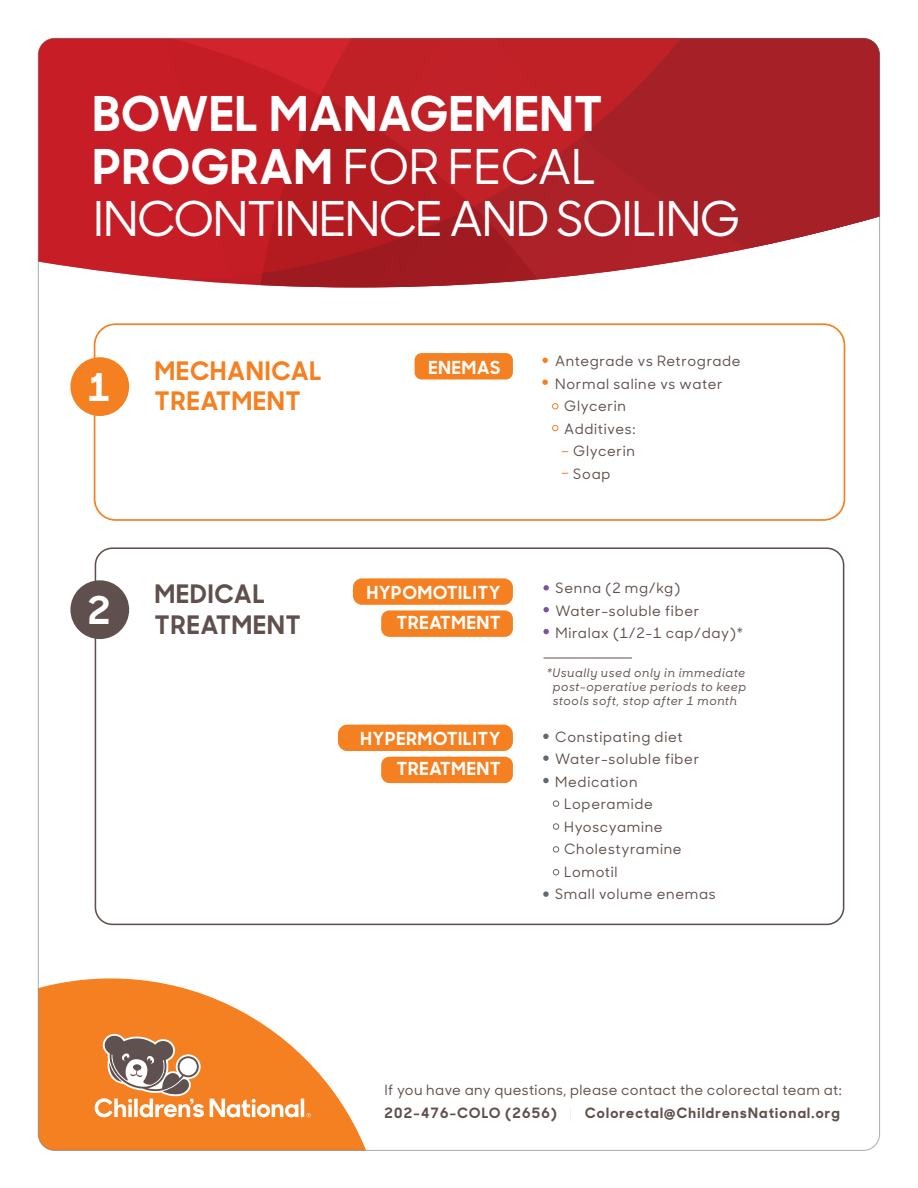
<style>
.page{position:relative;width:918px;height:1188px;background:#fff}
.page>*{position:absolute;margin:0;border:0;box-sizing:border-box;transform-origin:0 0}
.t1{font:500 48px/52.5px "Sharp Sans Display No 1";letter-spacing:-.03em;color:#fff}
.t2{font:700 38.25px "Sharp Sans Display No 1";color:#fff}
.t3{font:700 25.5px/30.6px "Sharp Sans Display No 1";letter-spacing:.045em;color:#f58021}
.t4{font:700 25.5px/30.6px "Sharp Sans Display No 1";letter-spacing:.045em;color:#60504d}
.t5{font:700 18px/30.6px "Sharp Sans Display No 1";letter-spacing:.05em;color:#fff;text-align:right}
.t6{font:500 14.25px/22.5px "Sharp Sans Display No 1";letter-spacing:.05em;color:#60504d}
.t7{font:500 14.25px/22.5px "Sharp Sans Display No 1";letter-spacing:.03em;color:#60504d}
.t8{font:italic 500 12px/14.4px "Sharp Sans Display No 1";letter-spacing:.05em;color:#60504d;text-align:center}
.s1{font-weight:700}
.s2{font-weight:100}
</style>
<div class="page">
<div style="left:94px;top:323px;width:751px;height:198px;border:2px solid #f58021;border-radius:21px"></div>
<div style="left:70px;top:357px;width:59px;height:59px;background:#f58021;border-radius:50%"></div>
<div style="left:415px;top:353px;width:98px;height:27px;background:#f58021;border-radius:7px"></div>
<svg style="left:542px;top:358px;width:6px;height:5px"></svg>
<svg style="left:542px;top:379px;width:6px;height:6px"></svg>
<svg style="left:552px;top:403px;width:6px;height:6px"></svg>
<svg style="left:552px;top:425px;width:6px;height:6px"></svg>
<div style="left:95px;top:547px;width:749px;height:378px;border:2px solid #60504d;border-radius:17px"></div>
<div style="left:70px;top:580px;width:59px;height:59px;background:#60504d;border-radius:50%"></div>
<div style="left:338px;top:725px;width:175px;height:26px;background:#f58021;border-radius:9px"></div>
<div style="left:381px;top:757px;width:132px;height:26px;background:#f58021;border-radius:8px"></div>
<svg style="left:543px;top:585px;width:6px;height:6px"></svg>
<svg style="left:543px;top:607px;width:6px;height:5px"></svg>
<svg style="left:543px;top:629px;width:6px;height:5px"></svg>
<svg style="left:543px;top:734px;width:6px;height:5px"></svg>
<svg style="left:543px;top:755px;width:6px;height:6px"></svg>
<svg style="left:543px;top:778px;width:6px;height:5px"></svg>
<svg style="left:543px;top:891px;width:6px;height:6px"></svg>
<div style="left:353px;top:578px;width:160px;height:27px;background:#f58021;border-radius:9px"></div>
<div style="left:381px;top:610px;width:132px;height:27px;background:#f58021;border-radius:8px"></div>
<div style="left:553px;top:823px;width:6px;height:7px;border:1px solid #64686f;border-radius:50%"></div>
<svg style="left:553px;top:801px;width:6px;height:6px"></svg>
<svg style="left:553px;top:846px;width:6px;height:6px"></svg>
<svg style="left:553px;top:869px;width:6px;height:6px"></svg>
<hr style="left:543px;top:658px;width:89px;height:1px;background:#60504d">
<div style="left:744px;top:38px;width:136px;height:197px;background:#a52027"></div>
<svg style="left:38px;top:38px;width:706px;height:197px;background:#bb1f26"></svg>
<svg style="left:40px;top:235px;width:769px;height:52px"></svg>
<svg style="left:38px;top:978px;width:328px;height:172px;fill:#f58021"></svg>
<svg style="left:95px;top:1034px;width:216px;height:83px"></svg>
<h1 class="t1" style="left:93px;top:86px;width:649px"><span class="s1">BOWEL MANAGEMENT<br>PROGRAM</span> FOR FECAL<br>INCONTINENCE AND SOILING</h1>
<h2 class="t2" style="left:88px;top:355px;width:24px">1</h2>
<h3 class="t3" style="left:155px;top:353px;width:168px">MECHANICAL<br>TREATMENT</h3>
<p class="t5" style="left:429px;top:350px;width:73px">ENEMAS</p>
<p class="t6" style="left:555px;top:349px;width:187px">Antegrade vs Retrograde</p>
<p class="t6" style="left:555px;top:372px;width:169px">Normal saline vs water</p>
<p class="t6" style="left:564px;top:394px;width:63px">Glycerin</p>
<p class="t6" style="left:564px;top:417px;width:73px">Additives:</p>
<p class="t6" style="left:573px;top:439px;width:63px">Glycerin</p>
<p class="t6" style="left:573px;top:462px;width:39px">Soap</p>
<h2 class="t2" style="left:88px;top:578px;width:24px">2</h2>
<h3 class="t4" style="left:155px;top:576px;width:147px">MEDICAL<br>TREATMENT</h3>
<p class="t6" style="left:555px;top:577px;width:189px">Senna (2 mg/kg)<br>Water-soluble fiber<br>Miralax (1/2-1 cap/day)*</p>
<p class="t5" style="left:367px;top:575px;width:135px">HYPOMOTILITY<br>TREATMENT</p>
<p class="t5" style="left:361px;top:721px;width:141px">HYPERMOTILITY<br>TREATMENT</p>
<p class="t8" style="left:547px;top:666px;width:201px">*Usually used only in immediate post-operative periods to keep stools soft, stop after 1 month</p>
<p class="t6" style="left:555px;top:725px;width:129px">Constipating diet</p>
<p class="t6" style="left:555px;top:748px;width:146px">Water-soluble fiber</p>
<p class="t6" style="left:555px;top:770px;width:84px">Medication</p>
<p class="t6" style="left:564px;top:793px;width:90px">Loperamide</p>
<p class="t6" style="left:564px;top:815px;width:100px">Hyoscyamine</p>
<p class="t6" style="left:564px;top:838px;width:119px">Cholestyramine</p>
<p class="t6" style="left:564px;top:860px;width:55px">Lomotil</p>
<p class="t6" style="left:555px;top:883px;width:162px">Small volume enemas</p>
<p class="t7" style="left:384px;top:1078px;width:459px">If you have any questions, please contact the colorectal team at:<br><span class="s1">202-476-COLO (2656)</span> <span class="s2">|</span> <span class="s1">Colorectal@ChildrensNational.org</span></p>
</div>
